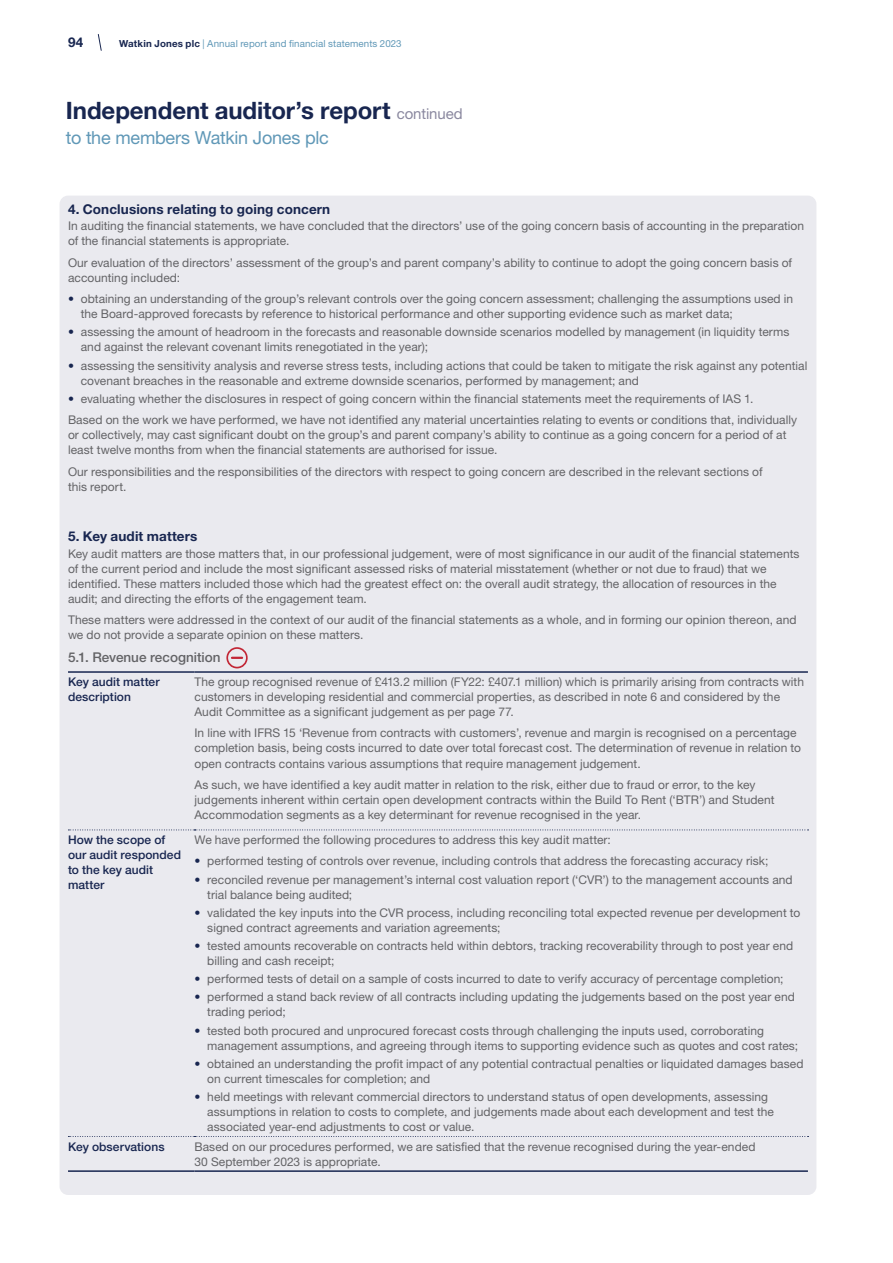
<style>
.page{position:relative;width:893px;height:1263px;background:#fff}
.page>*{position:absolute;margin:0;border:0;box-sizing:border-box;transform-origin:0 0}
.t1{font:700 24px "Helvetica Neue LT Pro";letter-spacing:-.005em;color:#182650}
.t2{font:18px "Helvetica Neue LT Pro";letter-spacing:-.015em;color:#6098b7}
.t3{font:700 13.5px "Helvetica Neue LT Pro";letter-spacing:.01em;color:#182650}
.t4{font:500 13.5px "Helvetica Neue LT Pro";color:#636366}
.t5{font:12px/15px "Helvetica Neue LT Pro";letter-spacing:.005em;color:#636366}
.t6{font:500 12px/15px "Helvetica Neue LT Pro";letter-spacing:.005em;color:#182650}
.t7{font:9.75px "Helvetica Neue LT Pro";letter-spacing:.01em;color:#6098b7}
.s1{font-weight:700;color:#182650}
.s2{font-weight:400;font-size:15px;color:#8a889f}
.s3{color:#182650}
</style>
<div class="page">
<div style="left:60px;top:196px;width:756px;height:999px;background:#eaeaef;border-radius:9px"></div>
<div style="left:226px;top:647px;width:22px;height:21px;border:2px solid #c22736;border-radius:50%"></div>
<svg style="left:232px;top:657px;width:10px;height:2px"></svg>
<svg style="left:68px;top:829px;width:740px;height:1px"></svg>
<svg style="left:68px;top:1136px;width:740px;height:1px"></svg>
<hr style="left:68px;top:671px;width:127px;height:2px;background:#182650">
<hr style="left:195px;top:671px;width:613px;height:2px;background:#182650">
<hr style="left:68px;top:1170px;width:127px;height:2px;background:#182650">
<hr style="left:195px;top:1170px;width:613px;height:2px;background:#182650">
<svg style="left:97px;top:34px;width:5px;height:17px"></svg>
<p class="t3" style="left:68px;top:34px;width:17px">94</p>
<p class="t7" style="left:119px;top:37px;width:284px"><span class="s1">Watkin Jones plc</span> | Annual report and financial statements 2023</p>
<h1 class="t1" style="left:66px;top:96px;width:398px">Independent auditor’s report <span class="s2">continued</span></h1>
<h2 class="t2" style="left:66px;top:127px;width:265px">to the members Watkin Jones plc</h2>
<p class="t3" style="left:68px;top:201px;width:264px">4. Conclusions relating to going concern</p>
<p class="t5" style="left:68px;top:219px;width:738px">In auditing the financial statements, we have concluded that the directors’ use of the going concern basis of accounting in the preparation of the financial statements is appropriate.</p>
<p class="t5" style="left:68px;top:255px;width:726px">Our evaluation of the directors’ assessment of the group’s and parent company’s ability to continue to adopt the going concern basis of accounting included:</p>
<p class="t5" style="left:81px;top:291px;width:714px;text-indent:-13px"><span class="s3">•</span> obtaining an understanding of the group’s relevant controls over the going concern assessment; challenging the assumptions used in the Board-approved forecasts by reference to historical performance and other supporting evidence such as market data;</p>
<p class="t5" style="left:81px;top:324px;width:710px;text-indent:-13px"><span class="s3">•</span> assessing the amount of headroom in the forecasts and reasonable downside scenarios modelled by management (in liquidity terms and against the relevant covenant limits renegotiated in the year);</p>
<p class="t5" style="left:81px;top:358px;width:728px;text-indent:-13px"><span class="s3">•</span> assessing the sensitivity analysis and reverse stress tests, including actions that could be taken to mitigate the risk against any potential covenant breaches in the reasonable and extreme downside scenarios, performed by management; and</p>
<p class="t5" style="left:68px;top:388px;width:730px;line-height:21.3px"><span class="s3">•</span> evaluating whether the disclosures in respect of going concern within the financial statements meet the requirements of IAS 1.<br>Based on the work we have performed, we have not identified any material uncertainties relating to events or conditions that, individually</p>
<p class="t5" style="left:68px;top:427px;width:720px">or collectively, may cast significant doubt on the group’s and parent company’s ability to continue as a going concern for a period of at least twelve months from when the financial statements are authorised for issue.</p>
<p class="t5" style="left:68px;top:464px;width:696px">Our responsibilities and the responsibilities of the directors with respect to going concern are described in the relevant sections of this report.</p>
<p class="t3" style="left:68px;top:528px;width:131px">5. Key audit matters</p>
<p class="t5" style="left:68px;top:546px;width:733px">Key audit matters are those matters that, in our professional judgement, were of most significance in our audit of the financial statements of the current period and include the most significant assessed risks of material misstatement (whether or not due to fraud) that we identified. These matters included those which had the greatest effect on: the overall audit strategy, the allocation of resources in the audit; and directing the efforts of the engagement team.</p>
<p class="t5" style="left:68px;top:612px;width:730px">These matters were addressed in the context of our audit of the financial statements as a whole, and in forming our opinion thereon, and we do not provide a separate opinion on these matters.</p>
<p class="t4" style="left:68px;top:649px;width:154px">5.1. Revenue recognition</p>
<p class="t6" style="left:68px;top:674px;width:93px">Key audit matter description</p>
<p class="t5" style="left:195px;top:674px;width:611px">The group recognised revenue of £413.2 million (FY22: £407.1 million) which is primarily arising from contracts with customers in developing residential and commercial properties, as described in note 6 and considered by the<br>Audit Committee as a significant judgement as per page 77.</p>
<p class="t5" style="left:195px;top:725px;width:608px">In line with IFRS 15 ‘Revenue from contracts with customers’, revenue and margin is recognised on a percentage completion basis, being costs incurred to date over total forecast cost. The determination of revenue in relation to open contracts contains various assumptions that require management judgement.</p>
<p class="t5" style="left:195px;top:777px;width:581px">As such, we have identified a key audit matter in relation to the risk, either due to fraud or error, to the key judgements inherent within certain open development contracts within the Build To Rent (‘BTR’) and Student<br>Accommodation segments as a key determinant for revenue recognised in the year.</p>
<p class="t6" style="left:68px;top:832px;width:115px">How the scope of our audit responded to the key audit matter</p>
<p class="t5" style="left:195px;top:832px;width:418px">We have performed the following procedures to address this key audit matter:</p>
<p class="t5" style="left:195px;top:853px;width:575px"><span class="s3">•</span> performed testing of controls over revenue, including controls that address the forecasting accuracy risk;</p>
<p class="t5" style="left:207px;top:872px;width:587px;text-indent:-13px"><span class="s3">•</span> reconciled revenue per management’s internal cost valuation report (‘CVR’) to the management accounts and trial balance being audited;</p>
<p class="t5" style="left:207px;top:905px;width:595px;text-indent:-13px"><span class="s3">•</span> validated the key inputs into the CVR process, including reconciling total expected revenue per development to signed contract agreements and variation agreements;</p>
<p class="t5" style="left:207px;top:938px;width:587px;text-indent:-13px"><span class="s3">•</span> tested amounts recoverable on contracts held within debtors, tracking recoverability through to post year end billing and cash receipt;</p>
<p class="t5" style="left:195px;top:971px;width:591px"><span class="s3">•</span> performed tests of detail on a sample of costs incurred to date to verify accuracy of percentage completion;</p>
<p class="t5" style="left:207px;top:989px;width:589px;text-indent:-13px"><span class="s3">•</span> performed a stand back review of all contracts including updating the judgements based on the post year end trading period;</p>
<p class="t5" style="left:207px;top:1023px;width:592px;text-indent:-13px"><span class="s3">•</span> tested both procured and unprocured forecast costs through challenging the inputs used, corroborating management assumptions, and agreeing through items to supporting evidence such as quotes and cost rates;</p>
<p class="t5" style="left:207px;top:1056px;width:598px;text-indent:-13px"><span class="s3">•</span> obtained an understanding the profit impact of any potential contractual penalties or liquidated damages based on current timescales for completion; and</p>
<p class="t5" style="left:207px;top:1089px;width:568px;text-indent:-13px"><span class="s3">•</span> held meetings with relevant commercial directors to understand status of open developments, assessing assumptions in relation to costs to complete, and judgements made about each development and test the associated year-end adjustments to cost or value.</p>
<p class="t6" style="left:68px;top:1139px;width:98px">Key observations</p>
<p class="t5" style="left:195px;top:1139px;width:562px">Based on our procedures performed, we are satisfied that the revenue recognised during the year-ended<br>30 September 2023 is appropriate.</p>
</div>
